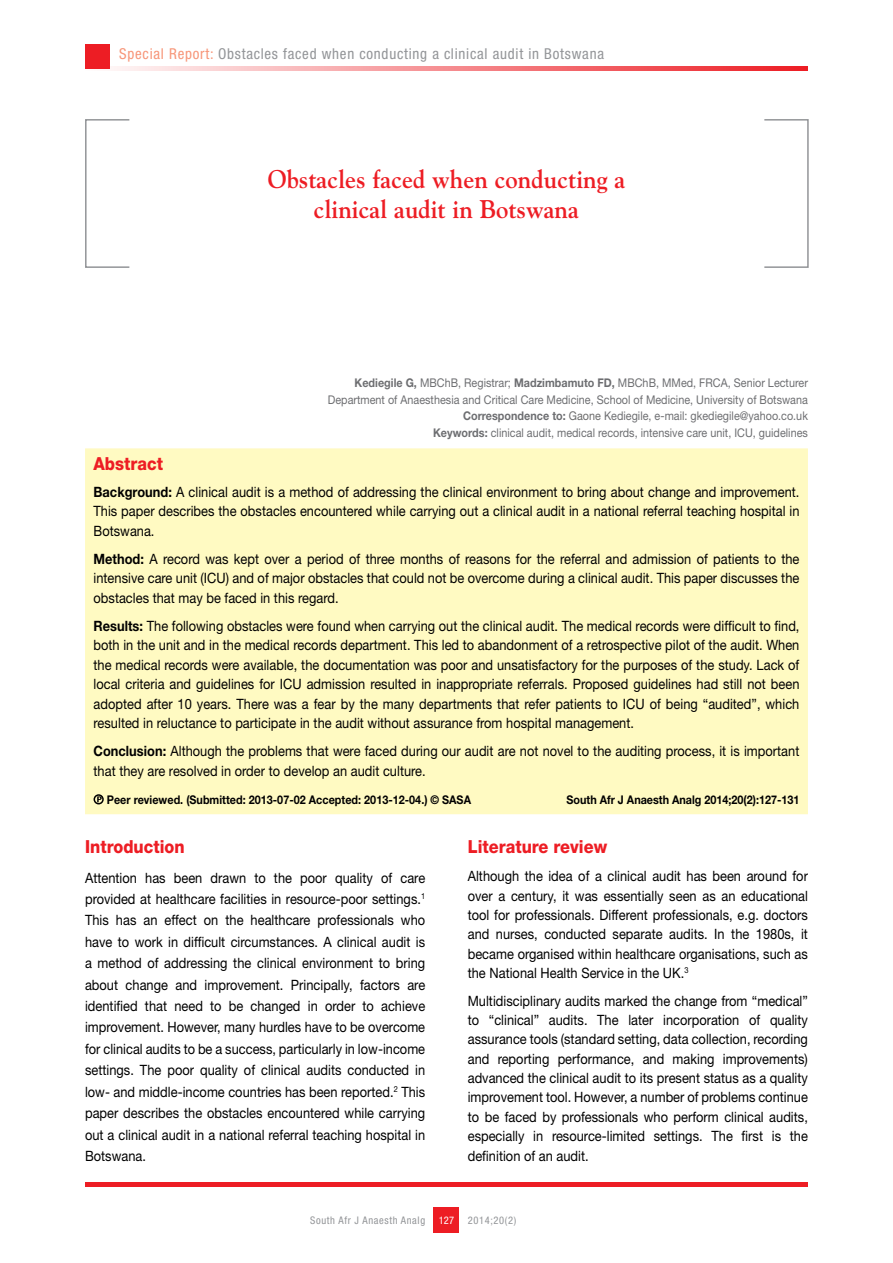
<style>
.page{position:relative;width:893px;height:1263px;background:#fff}
.page>*{position:absolute;margin:0;border:0;box-sizing:border-box;transform-origin:0 0}
.t1{font:700 25.5px/30px "Goudy";color:#ed1d24;text-align:center;scale:.96 1}
.t2{font:800 18px "Helvetica Neue LT Std";color:#ed1d24;scale:.9 1}
.t3{font:condensed 15px "Helvetica Neue LT Std";letter-spacing:.05em;color:#939598}
.t4{font:14.25px/21.5px "Helvetica Neue LT Std";color:#000;text-align:justify;scale:.9 1}
.t5{font:12px/16.5px "Helvetica Neue LT Std";color:#6d6e71;text-align:right;scale:.9 1}
.t6{font:700 12px "Helvetica Neue LT Std";color:#000;scale:.9 1}
.t7{font:condensed 10.5px "Helvetica Neue LT Std";letter-spacing:.06em;color:#939598}
.t8{font:condensed 10.5px "Helvetica Neue LT Std";color:#fff}
.s1{color:#f79679}
.s2{font-weight:700}
.s3{color:#6b6b6b}
</style>
<div class="page">
<svg style="left:85px;top:66px;width:723px;height:5px;background:#f5898d"></svg>
<div style="left:85px;top:44px;width:24px;height:24px;background:#ed1d24"></div>
<div style="left:434px;top:1208px;width:25px;height:25px;background:#ed1d24"></div>
<div style="left:85px;top:1182px;width:723px;height:5px;background:#ed1d24"></div>
<div style="left:764px;top:119px;width:45px;height:149px;border:2px solid #939598"></div>
<div style="left:85px;top:119px;width:45px;height:149px;border:2px solid #939598"></div>
<div style="left:85px;top:448px;width:723px;height:366px;background:#fffac2"></div>
<div style="left:94px;top:794px;width:10px;height:10px;border:2px solid #000;border-radius:50%"></div>
<svg style="left:97px;top:796px;width:5px;height:6px"></svg>
<p class="t3" style="left:119px;top:45px;width:486px"><span class="s1">Special Report:</span> Obstacles faced when conducting a clinical audit in Botswana</p>
<h1 class="t1" style="left:268px;top:164px;width:374px">Obstacles faced when conducting a clinical audit in Botswana</h1>
<p class="t5" style="left:328px;top:374px;width:535px"><span class="s2">Kediegile G,</span> MBChB, Registrar; <span class="s2">Madzimbamuto FD,</span> MBChB, MMed, FRCA, Senior Lecturer Department of Anaesthesia and Critical Care Medicine, School of Medicine, University of Botswana <span class="s2">Correspondence to:</span> <span class="s3">Gaone</span> Kediegile, e-mail: gkediegile@yahoo.co.uk<br><span class="s2">Keywords:</span> clinical audit, medical records, intensive care unit, ICU, guidelines</p>
<p class="t2" style="left:94px;top:453px;width:79px">Abstract</p>
<p class="t4" style="left:94px;top:482px;width:786px;line-height:19.5px"><span class="s2">Background:</span> A clinical audit is a method of addressing the clinical environment to bring about change and improvement.<br>This paper describes the obstacles encountered while carrying out a clinical audit in a national referral teaching hospital in Botswana.</p>
<p class="t4" style="left:94px;top:549px;width:786px;line-height:19.5px"><span class="s2">Method:</span> A record was kept over a period of three months of reasons for the referral and admission of patients to the intensive care unit (ICU) and of major obstacles that could not be overcome during a clinical audit. This paper discusses the obstacles that may be faced in this regard.</p>
<p class="t4" style="left:94px;top:616px;width:786px;line-height:19.5px"><span class="s2">Results:</span> The following obstacles were found when carrying out the clinical audit. The medical records were difficult to find, both in the unit and in the medical records department. This led to abandonment of a retrospective pilot of the audit. When the medical records were available, the documentation was poor and unsatisfactory for the purposes of the study. Lack of local criteria and guidelines for ICU admission resulted in inappropriate referrals. Proposed guidelines had still not been adopted after 10 years. There was a fear by the many departments that refer patients to ICU of being “audited”, which resulted in reluctance to participate in the audit without assurance from hospital management.</p>
<p class="t4" style="left:94px;top:741px;width:786px;line-height:19.5px"><span class="s2">Conclusion:</span> Although the problems that were faced during our audit are not novel to the auditing process, it is important that they are resolved in order to develop an audit culture.</p>
<p class="t6" style="left:107px;top:793px;width:406px">Peer reviewed. (Submitted: 2013-07-02 Accepted: 2013-12-04.) © SASA</p>
<p class="t6" style="left:566px;top:792px;width:260px">South Afr J Anaesth Analg 2014;20(2):127-131</p>
<p class="t2" style="left:85px;top:835px;width:112px">Introduction</p>
<p class="t4" style="left:85px;top:866px;width:379px">Attention has been drawn to the poor quality of care provided at healthcare facilities in resource-poor settings.<sup>1<br></sup>This has an effect on the healthcare professionals who have to work in difficult circumstances. A clinical audit is a method of addressing the clinical environment to bring about change and improvement. Principally, factors are identified that need to be changed in order to achieve improvement. However, many hurdles have to be overcome for clinical audits to be a success, particularly in low-income settings. The poor quality of clinical audits conducted in low- and middle-income countries has been reported.<sup>2</sup> This paper describes the obstacles encountered while carrying out a clinical audit in a national referral teaching hospital in Botswana.</p>
<p class="t2" style="left:468px;top:836px;width:156px">Literature review</p>
<p class="t4" style="left:468px;top:866px;width:379px;line-height:19.4px">Although the idea of a clinical audit has been around for over a century, it was essentially seen as an educational tool for professionals. Different professionals, e.g. doctors and nurses, conducted separate audits. In the 1980s, it became organised within healthcare organisations, such as the National Health Service in the UK.<sup>3</sup></p>
<p class="t4" style="left:468px;top:991px;width:379px;line-height:19.4px">Multidisciplinary audits marked the change from “medical” to “clinical” audits. The later incorporation of quality assurance tools (standard setting, data collection, recording and reporting performance, and making improvements) advanced the clinical audit to its present status as a quality improvement tool. However, a number of problems continue to be faced by professionals who perform clinical audits, especially in resource-limited settings. The first is the definition of an audit.</p>
<p class="t7" style="left:310px;top:1214px;width:117px">South Afr J Anaesth Analg</p>
<p class="t8" style="left:439px;top:1214px;width:17px">127</p>
<p class="t7" style="left:468px;top:1214px;width:50px">2014;20(2)</p>
</div>
